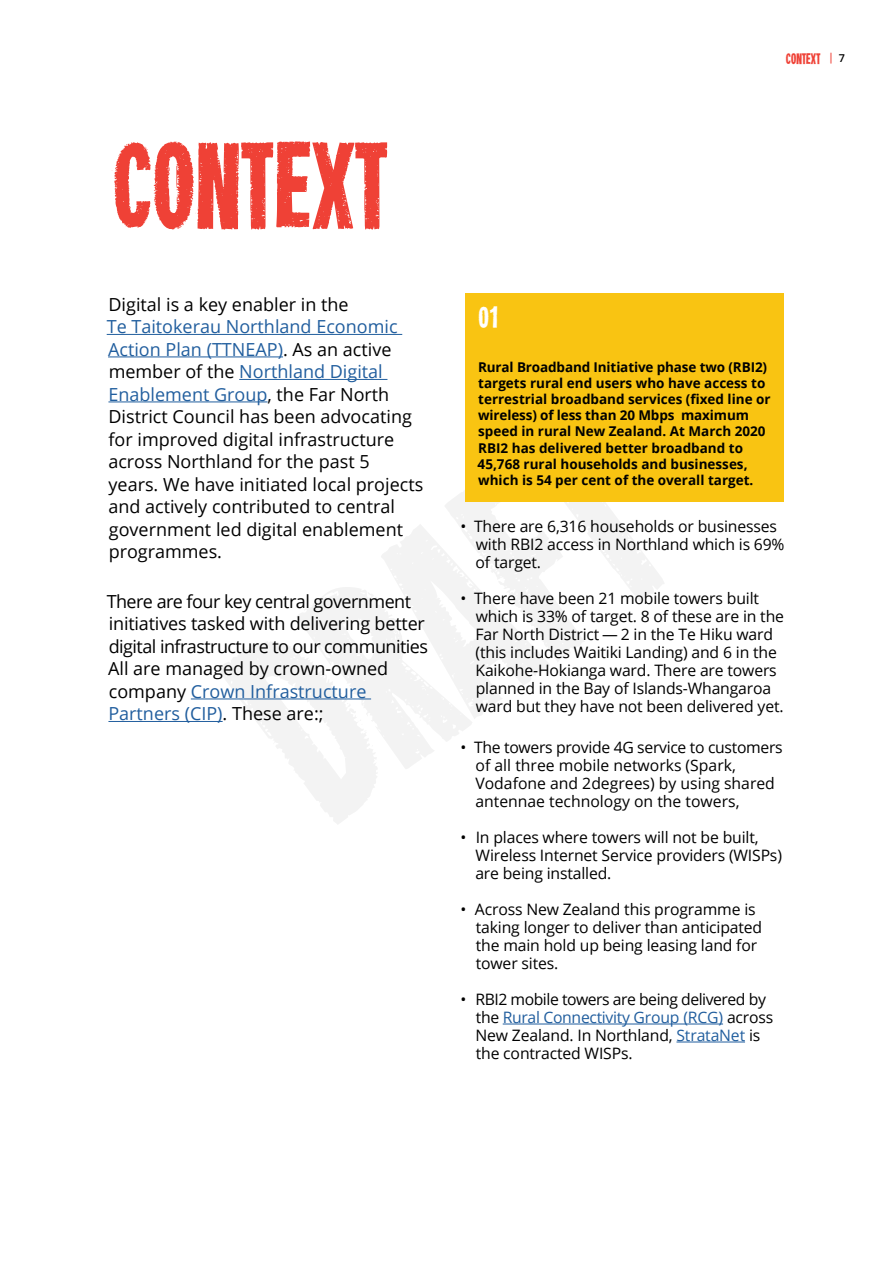
<style>
.page{position:relative;width:893px;height:1263px;background:#fff}
.page>*{position:absolute;margin:0;border:0;box-sizing:border-box;transform-origin:0 0}
.t1{font:241.95px "Heavyweight";color:#000}
.t2{font:108px "Heavyweight";letter-spacing:-.03em;color:#ef4136}
.t3{font:27px "Heavyweight";color:#fff}
.t4{font:18px/22.5px "Open Sans";color:#000}
.t5{font:15.75px/18px "Open Sans";letter-spacing:-.01em;color:#000}
.t6{font:700 13.5px/16.2px "Open Sans";color:#000}
.t7{font:13.5px "Heavyweight";letter-spacing:-.03em;color:#ef4136}
.s1{font-family:"Open Sans";font-weight:600;font-size:10.8px;color:#000}
.s2{color:#215e9e}
</style>
<div class="page">
<hr style="left:107px;top:334px;width:295px;height:1px;background:#215e9e">
<hr style="left:108px;top:356px;width:175px;height:1px;background:#215e9e">
<hr style="left:239px;top:379px;width:148px;height:1px;background:#215e9e">
<hr style="left:108px;top:401px;width:160px;height:1px;background:#215e9e">
<hr style="left:191px;top:698px;width:180px;height:1px;background:#215e9e">
<hr style="left:108px;top:721px;width:115px;height:1px;background:#215e9e">
<div style="left:465px;top:293px;width:318px;height:209px;background:#f9c412"></div>
<hr style="left:503px;top:1023px;width:220px;height:1px;background:#215e9e">
<hr style="left:676px;top:1041px;width:69px;height:1px;background:#215e9e">
<h2 class="t2" style="left:112px;top:140px;width:279px">CONTEXT</h2>
<p class="t7" style="left:786px;top:53px;width:61px">CONTEXT <sup>|</sup> <span class="s1">7</span></p>
<p class="t4" style="left:108px;top:292px;width:242px">Digital is a key enabler in the</p>
<p class="t4" style="left:107px;top:315px;width:318px"><span class="s2">Te Taitokerau Northland Economic Action Plan (TTNEAP)</span>. As an active member of the <span class="s2">Northland Digital Enablement Group</span>, the Far North District Council has been advocating for improved digital infrastructure across Northland for the past 5<br>years. We have initiated local projects and actively contributed to central government led digital enablement programmes.</p>
<p class="t4" style="left:107px;top:589px;width:323px">There are four key central government initiatives tasked with delivering better digital infrastructure to our communities All are managed by crown-owned company <span class="s2">Crown Infrastructure Partners (CIP)</span>. These are:;</p>
<h3 class="t3" style="left:478px;top:306px;width:22px">01</h3>
<p class="t6" style="left:478px;top:358px;width:294px">Rural Broadband Initiative phase two (RBI2) targets rural end users who have access to terrestrial broadband services (fixed line or wireless) of less than 20 Mbps maximum speed in rural New Zealand. At March 2020<br>RBI2 has delivered better broadband to 45,768 rural households and businesses, which is 54 per cent of the overall target.</p>
<p class="t5" style="left:476px;top:517px;width:310px;text-indent:-15px">• There are 6,316 households or businesses with RBI2 access in Northland which is 69% of target.</p>
<p class="t5" style="left:476px;top:589px;width:310px;text-indent:-15px">• There have been 21 mobile towers built which is 33% of target. 8 of these are in the Far North District — 2 in the Te Hiku ward (this includes Waitiki Landing) and 6 in the Kaikohe-Hokianga ward. There are towers planned in the Bay of Islands-Whangaroa ward but they have not been delivered yet.</p>
<p class="t5" style="left:475px;top:738px;width:309px;text-indent:-15px">• The towers provide 4G service to customers of all three mobile networks (Spark, Vodafone and 2degrees) by using shared antennae technology on the towers,</p>
<p class="t5" style="left:475px;top:828px;width:308px;text-indent:-15px">• In places where towers will not be built,<br>Wireless Internet Service providers (WISPs) are being installed.</p>
<p class="t5" style="left:476px;top:900px;width:288px;text-indent:-15px">• Across New Zealand this programme is taking longer to deliver than anticipated the main hold up being leasing land for tower sites.</p>
<p class="t5" style="left:475px;top:990px;width:299px;text-indent:-15px">• RBI2 mobile towers are being delivered by the <span class="s2">Rural Connectivity Group (RCG)</span> across New Zealand. In Northland, <span class="s2">StrataNet</span> is the contracted WISPs.</p>
<h1 class="t1" style="left:210px;top:675px;width:442px;rotate:-37deg">DRAFT</h1>
</div>
